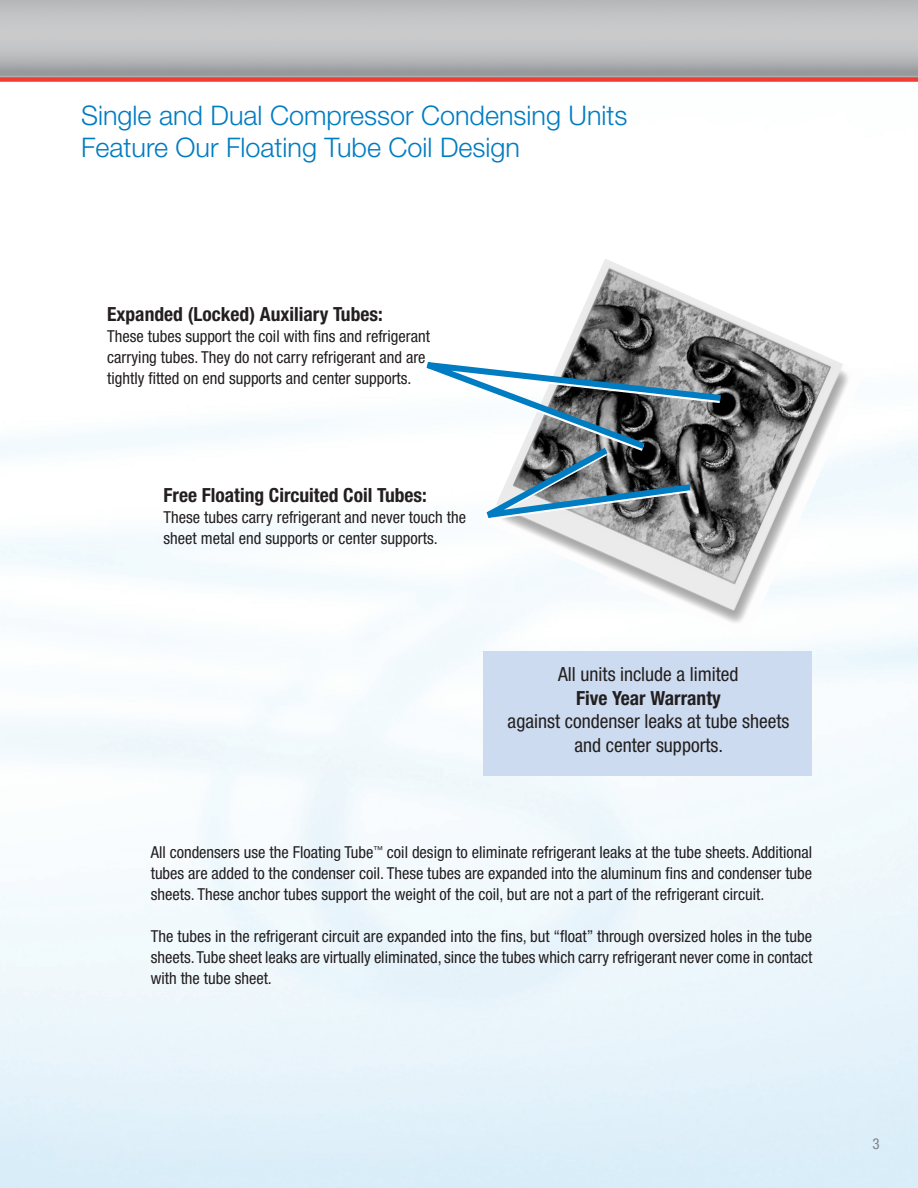
<style>
.page{position:relative;width:918px;height:1188px;background:#fff}
.page>*{position:absolute;margin:0;border:0;box-sizing:border-box;transform-origin:0 0}
.t1{font:300 27px "Helvetica Neue";color:#007cc2}
.t2{font:700 condensed 19.5px "Helvetica Neue";color:#231f20}
.t3{font:condensed 19.5px/23.4px "Helvetica Neue LT Std";color:#231f20;text-align:center}
.Body_text{font:condensed 16.5px/21px "Helvetica Neue LT Std";color:#231f20}
.Text_Body{font:condensed 15px "Helvetica Neue LT Std";color:#808285}
</style>
<div class="page">
<img style="left:0;top:0;width:918px;height:1188px">
<img style="left:488px;top:258px;width:376px;height:380px">
<svg style="left:380px;top:354px;width:347px;height:173px"></svg>
<div style="left:484px;top:651px;width:328px;height:124px;background:#ccdbef"></div>
<p class="t1" style="left:81px;top:99px;width:548px">Single and Dual Compressor Condensing Units</p>
<p class="t1" style="left:81px;top:131px;width:441px">Feature Our Floating Tube Coil Design</p>
<p class="t2" style="left:107px;top:302px;width:277px">Expanded (Locked) Auxiliary Tubes:</p>
<p class="Body_text" style="left:107px;top:325px;width:324px">These tubes support the coil with fins and refrigerant carrying tubes. They do not carry refrigerant and are tightly fitted on end supports and center supports.</p>
<p class="t2" style="left:164px;top:483px;width:265px">Free Floating Circuited Coil Tubes:</p>
<p class="Body_text" style="left:164px;top:506px;width:304px">These tubes carry refrigerant and never touch the sheet metal end supports or center supports.</p>
<p class="t3" style="left:558px;top:663px;width:182px">All units include a limited</p>
<p class="t2" style="left:576px;top:686px;width:146px">Five Year Warranty</p>
<p class="t3" style="left:508px;top:710px;width:283px">against condenser leaks at tube sheets and center supports.</p>
<p class="Body_text" style="left:151px;top:842px;width:663px;text-align:justify">All condensers use the Floating Tube<sup>™</sup> coil design to eliminate refrigerant leaks at the tube sheets. Additional tubes are added to the condenser coil. These tubes are expanded into the aluminum fins and condenser tube sheets. These anchor tubes support the weight of the coil, but are not a part of the refrigerant circuit.</p>
<p class="Body_text" style="left:151px;top:926px;width:663px;text-align:justify">The tubes in the refrigerant circuit are expanded into the fins, but “float” through oversized holes in the tube sheets. Tube sheet leaks are virtually eliminated, since the tubes which carry refrigerant never come in contact with the tube sheet.</p>
<p class="Text_Body" style="left:873px;top:1135px;width:9px">3</p>
</div>
